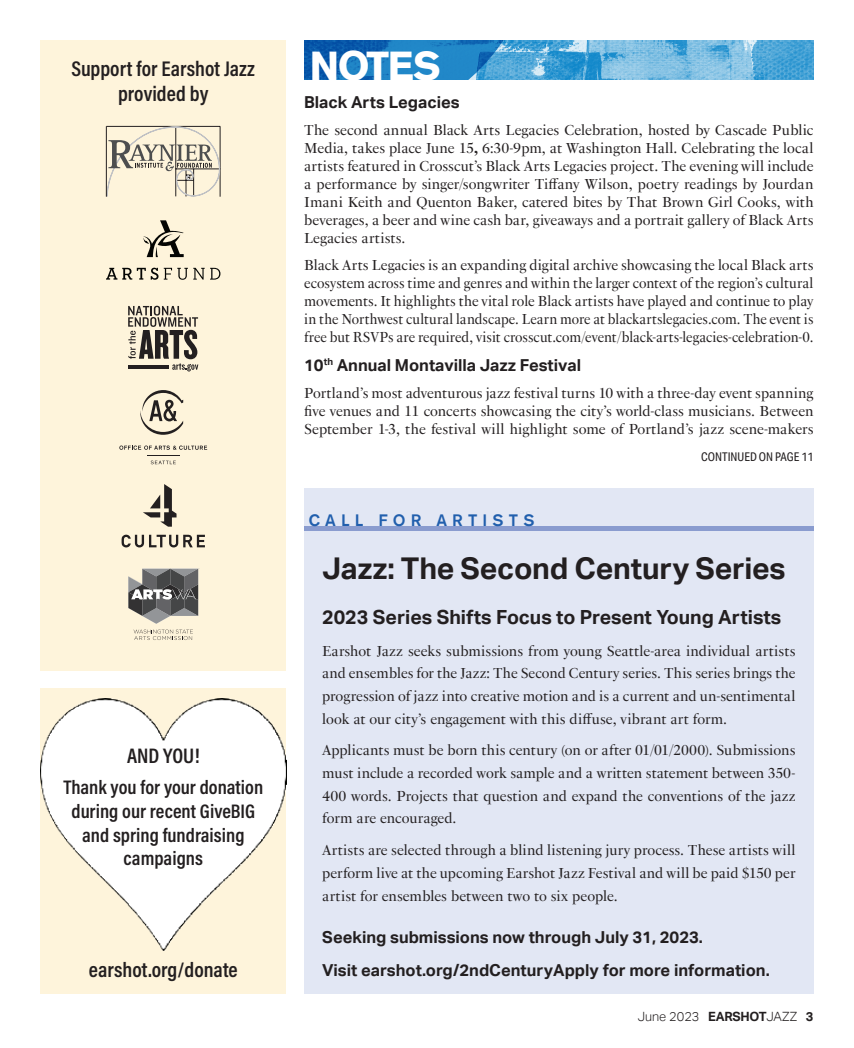
<style>
.page{position:relative;width:854px;height:1048px;background:#fff}
.page>*{position:absolute;margin:0;border:0;box-sizing:border-box;transform-origin:0 0}
.t1{font:700 40.35px "Akzidenz Grotesk BE";letter-spacing:-.035em;color:#fff}
.Article_Heads{font:700 30px "Aktiv Grotesk";letter-spacing:-.01em;color:#231f20}
.t2{font:21.45px/25.7px "Acumin Variable Concept";color:#231f20;text-align:center}
.t3{font:21.15px "Acumin Variable Concept";color:#231f20}
.t4{font:19.8px/23.7px "Acumin Variable Concept";color:#231f20;text-align:center}
.Body_Copy_Subheads{font:700 19.5px "Aktiv Grotesk";color:#231f20}
.Body_Copy_Subheads-2{font:700 16.5px "Aktiv Grotesk";color:#231f20}
.t5{font:500 16.5px "Akzidenz Grotesk BE";letter-spacing:.315em;color:#215fad}
.Body_Text{font:14.25px/18px "PS Fournier Std";letter-spacing:.005em;color:#231f20;text-align:justify}
.t6{font:300 12.75px "Aktiv Grotesk";color:#231f20}
.Continued_on_from{font:12px "Aktiv Grotesk Cd";color:#231f20}
.s1{font-weight:700}
</style>
<div class="page">
<svg style="left:535px;top:40px;width:278px;height:40px;background:#67b2dd"></svg>
<svg style="left:304px;top:40px;width:231px;height:40px;background:#2480c2"></svg>
<div style="left:304px;top:488px;width:509px;height:506px;background:#e2e7f4"></div>
<hr style="left:304px;top:526px;width:509px;height:4px;background:#8a9ccf">
<div style="left:40px;top:40px;width:246px;height:631px;background:#fef4db"></div>
<svg style="left:143px;top:484px;width:33px;height:42px"></svg>
<svg style="left:121px;top:534px;width:84px;height:13px"></svg>
<hr style="left:220px;top:127px;width:1px;height:70px;background:#231f20">
<svg style="left:107px;top:126px;width:113px;height:71px"></svg>
<hr style="left:106px;top:126px;width:1px;height:71px;background:#231f20">
<svg style="left:128px;top:568px;width:70px;height:72px"></svg>
<hr style="left:147px;top:455px;width:32px;height:1px;background:#231f20">
<svg style="left:119px;top:445px;width:88px;height:5px"></svg>
<svg style="left:151px;top:460px;width:25px;height:4px"></svg>
<svg style="left:140px;top:390px;width:43px;height:45px"></svg>
<svg style="left:128px;top:306px;width:70px;height:65px"></svg>
<svg style="left:143px;top:220px;width:41px;height:37px"></svg>
<svg style="left:106px;top:268px;width:52px;height:12px"></svg>
<svg style="left:164px;top:268px;width:56px;height:12px"></svg>
<div style="left:41px;top:688px;width:245px;height:306px;background:#fef4db"></div>
<img style="left:40px;top:699px;width:246px;height:251px">
<p class="t2" style="left:71px;top:55px;width:185px">Support for Earshot Jazz provided by</p>
<p class="t3" style="left:127px;top:741px;width:74px">AND YOU!</p>
<p class="t4" style="left:63px;top:774px;width:201px">Thank you for your donation during our recent GiveBIG and spring fundraising campaigns</p>
<p class="t3" style="left:89px;top:955px;width:150px">earshot.org/donate</p>
<p class="t1" style="left:310px;top:42px;width:132px">NOTES</p>
<p class="Body_Copy_Subheads-2" style="left:304px;top:93px;width:157px">Black Arts Legacies</p>
<p class="Body_Text" style="left:304px;top:121px;width:510px">The second annual Black Arts Legacies Celebration, hosted by Cascade Public Media, takes place June 15<span class="s1">,</span> 6:30-9pm, at Washington Hall. Celebrating the local artists featured in Crosscut’s Black Arts Legacies project. The evening will include a performance by singer/songwriter Tiffany Wilson, poetry readings by Jourdan Imani Keith and Quenton Baker, catered bites by That Brown Girl Cooks, with beverages, a beer and wine cash bar, giveaways and a portrait gallery of Black Arts Legacies artists.</p>
<p class="Body_Text" style="left:304px;top:256px;width:510px">Black Arts Legacies is an expanding digital archive showcasing the local Black arts ecosystem across time and genres and within the larger context of the region’s cultural movements. It highlights the vital role Black artists have played and continue to play in the Northwest cultural landscape. Learn more at blackartslegacies.com. The event is free but RSVPs are required, visit crosscut.com/event/black-arts-legacies-celebration-0.</p>
<p class="Body_Copy_Subheads-2" style="left:304px;top:355px;width:278px">10<sup>th</sup> Annual Montavilla Jazz Festival</p>
<p class="Body_Text" style="left:304px;top:384px;width:510px">Portland’s most adventurous jazz festival turns 10 with a three-day event spanning five venues and 11 concerts showcasing the city’s world-class musicians. Between September 1-3, the festival will highlight some of Portland’s jazz scene-makers</p>
<p class="t5" style="left:308px;top:510px;width:227px">CALL FOR ARTISTS</p>
<p class="Continued_on_from" style="left:701px;top:450px;width:114px">CONTINUED ON PAGE 11</p>
<p class="Article_Heads" style="left:322px;top:551px;width:465px">Jazz: The Second Century Series</p>
<p class="Body_Copy_Subheads" style="left:322px;top:606px;width:460px">2023 Series Shifts Focus to Present Young Artists</p>
<p class="Body_Text" style="left:322px;top:639px;width:474px;line-height:22.6px">Earshot Jazz seeks submissions from young Seattle-area individual artists and ensembles for the Jazz: The Second Century series. This series brings the progression of jazz into creative motion and is a current and un-sentimental look at our city’s engagement with this diffuse, vibrant art form.</p>
<p class="Body_Text" style="left:322px;top:739px;width:474px;line-height:22.6px">Applicants must be born this century (on or after 01/01/2000). Submissions must include a recorded work sample and a written statement between 350- 400 words. Projects that question and expand the conventions of the jazz form are encouraged.</p>
<p class="Body_Text" style="left:322px;top:839px;width:474px;line-height:22.6px">Artists are selected through a blind listening jury process. These artists will perform live at the upcoming Earshot Jazz Festival and will be paid $150 per artist for ensembles between two to six people.</p>
<p class="Body_Copy_Subheads-2" style="left:322px;top:927px;width:382px">Seeking submissions now through July 31, 2023.</p>
<p class="Body_Copy_Subheads-2" style="left:322px;top:960px;width:449px">Visit earshot.org/2ndCenturyApply for more information.</p>
<p class="t6" style="left:637px;top:1009px;width:177px">June 2023 <span class="s1">EARSHOT</span>JAZZ <span class="s1">3</span></p>
</div>
